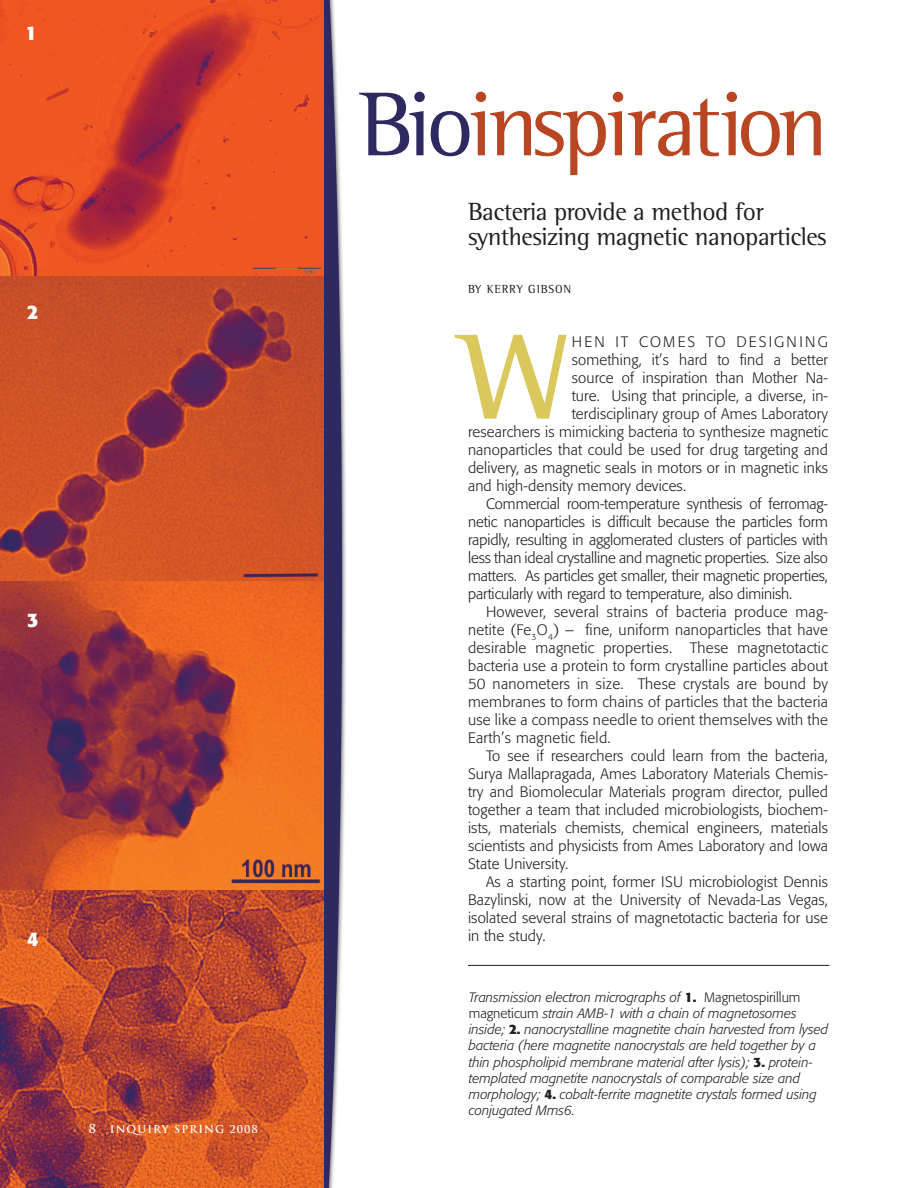
<style>
.page{position:relative;width:918px;height:1188px;background:#fff}
.page>*{position:absolute;margin:0;border:0;box-sizing:border-box;transform-origin:0 0}
.Body_Text_01{font:700 124.5px "Rotis Semi Serif";color:#dac85d}
.t1{font:93px "Rotis Semi Serif";letter-spacing:-.045em;color:#b94623}
.Intro_Blurb_01{font:25.5px "Rotis Semi Serif";letter-spacing:-.02em;color:#231f20}
.Body_Text_01-2{font:700 19.5px "Formata";color:#fff}
.Body_Text_01-3{font:300 15px/18px "Formata";letter-spacing:.01em;color:#231f20;text-align:justify}
.Photo_Captions{font:italic 300 13.5px/16.2px "Formata";color:#231f20}
.BY_LINES{font:12px "Rotis Semi Serif";letter-spacing:.07em;color:#231f20}
.t2{font:700 12px "Trajan Pro";color:#fff}
.t3{font:700 10.5px "Trajan Pro";letter-spacing:.1em;color:#fff}
.s1{color:#2e2960}
.s2{font-weight:700;font-style:normal}
.s3{font-style:normal}
</style>
<div class="page">
<div style="left:216px;top:0;width:138px;height:1188px;background:#231f20;opacity:.75"></div>
<svg style="left:324px;top:0;width:18px;height:1188px;background:#54507b"></svg>
<img style="left:0;top:0;width:324px;height:885px">
<img style="left:0;top:885px;width:324px;height:303px">
<hr style="left:468px;top:965px;width:362px;height:1px;background:#231f20">
<p class="Body_Text_01-2" style="left:26px;top:21px;width:13px">1</p>
<p class="Body_Text_01-2" style="left:27px;top:300px;width:13px">2</p>
<p class="Body_Text_01-2" style="left:27px;top:608px;width:13px">3</p>
<p class="Body_Text_01-2" style="left:27px;top:927px;width:13px">4</p>
<p class="t2" style="left:89px;top:1122px;width:9px">8</p>
<p class="t3" style="left:110px;top:1123px;width:149px">INQUIRY SPRING 2008</p>
<p class="t1" style="left:359px;top:70px;width:470px"><span class="s1">Bio</span>inspiration</p>
<p class="Intro_Blurb_01" style="left:468px;top:196px;width:297px">Bacteria provide a method for</p>
<p class="Intro_Blurb_01" style="left:468px;top:222px;width:360px">synthesizing magnetic nanoparticles</p>
<p class="BY_LINES" style="left:468px;top:282px;width:105px">By Kerry Gibs on</p>
<p class="Body_Text_01" style="left:462px;top:302px;width:110px">W</p>
<p class="Body_Text_01-3" style="left:572px;top:333px;width:12px">hen</p>
<p class="Body_Text_01-3" style="left:615px;top:333px;width:36px">it comes</p>
<p class="Body_Text_01-3" style="left:706px;top:333px;width:11px">to</p>
<p class="Body_Text_01-3" style="left:736px;top:333px;width:11px">designing</p>
<p class="Body_Text_01-3" style="left:572px;top:351px;width:258px">something, it’s hard to find a better</p>
<p class="Body_Text_01-3" style="left:572px;top:369px;width:258px">source of inspiration than Mother Na-</p>
<p class="Body_Text_01-3" style="left:572px;top:387px;width:258px">ture. Using that principle, a diverse, in-</p>
<p class="Body_Text_01-3" style="left:572px;top:405px;width:258px">terdisciplinary group of Ames Laboratory</p>
<p class="Body_Text_01-3" style="left:468px;top:423px;width:361px">researchers is mimicking bacteria to synthesize magnetic</p>
<p class="Body_Text_01-3" style="left:468px;top:441px;width:362px">nanoparticles that could be used for drug targeting and</p>
<p class="Body_Text_01-3" style="left:468px;top:459px;width:362px">delivery, as magnetic seals in motors or in magnetic inks</p>
<p class="Body_Text_01-3" style="left:468px;top:477px;width:220px">and high-density memory devices.</p>
<p class="Body_Text_01-3" style="left:468px;top:495px;width:362px;text-indent:18px">Commercial room-temperature synthesis of ferromag&shy;netic nanoparticles is difficult because the particles form rapidly, resulting in agglomerated clusters of particles with less than ideal crystalline and magnetic properties. Size also matters. As particles get smaller, their magnetic properties, particularly with regard to temperature, also diminish.</p>
<p class="Body_Text_01-3" style="left:468px;top:603px;width:362px;text-indent:18px">However, several strains of bacteria produce mag&shy;netite (Fe<sub>3</sub>O<sub>4</sub>) – fine, uniform nanoparticles that have desirable magnetic properties. These magnetotactic bacteria use a protein to form crystalline particles about 50 nanometers in size. These crystals are bound by membranes to form chains of particles that the bacteria use like a compass needle to orient themselves with the Earth’s magnetic field.</p>
<p class="Body_Text_01-3" style="left:468px;top:747px;width:362px;text-indent:18px">To see if researchers could learn from the bacteria, Surya Mallapragada, Ames Laboratory Materials Chemis&shy;try and Biomolecular Materials program director, pulled together a team that included microbiologists, biochem&shy;ists, materials chemists, chemical engineers, materials scientists and physicists from Ames Laboratory and Iowa State University.</p>
<p class="Body_Text_01-3" style="left:468px;top:873px;width:362px;text-indent:18px">As a starting point, former ISU microbiologist Dennis Bazylinski, now at the University of Nevada-Las Vegas, isolated several strains of magnetotactic bacteria for use in the study.</p>
<p class="Photo_Captions" style="left:469px;top:989px;width:361px">Transmission electron micrographs of <span class="s2">1.</span> <span class="s3">Magnetospirillum magneticum</span> strain AMB-1 with a chain of magnetosomes inside; <span class="s2">2.</span> nanocrystalline magnetite chain harvested from lysed bacteria (here magnetite nanocrystals are held together by a thin phospholipid membrane material after lysis); <span class="s2">3.</span> protein&shy;templated magnetite nanocrystals of comparable size and morphology; <span class="s2">4.</span> cobalt-ferrite magnetite crystals formed using conjugated Mms6.</p>
</div>
